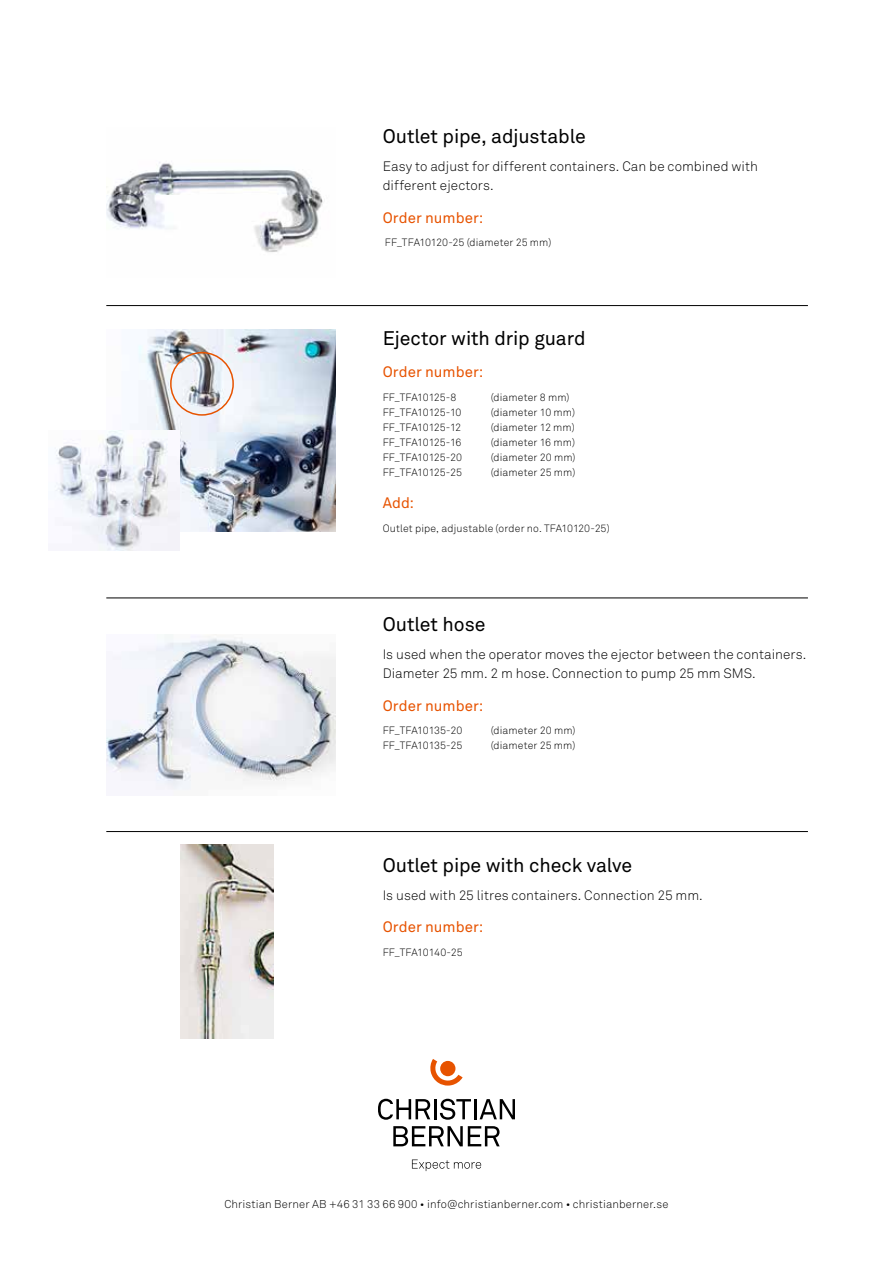
<style>
.page{position:relative;width:893px;height:1263px;background:#fff}
.page>*{position:absolute;margin:0;border:0;box-sizing:border-box;transform-origin:0 0}
.t1{font:19.5px "Akkurat Pro";letter-spacing:-.005em;color:#000}
.t2{font:15px "Akkurat Pro";letter-spacing:.005em;color:#e75300}
.t3{font:13.5px/19.5px "Akkurat Light Pro";letter-spacing:.005em;color:#000}
.t4{font:11.25px "Akkurat Light Pro";letter-spacing:.015em;color:#000}
.t5{font:10.5px "Akkurat Light Pro";letter-spacing:.005em;color:#000}
.t6{font:10.5px "Akkurat Light Pro";letter-spacing:-.015em;color:#000}
</style>
<div class="page">
<svg style="left:412px;top:1159px;width:69px;height:12px"></svg>
<svg style="left:430px;top:1059px;width:33px;height:26px"></svg>
<svg style="left:378px;top:1099px;width:52px;height:21px"></svg>
<hr style="left:434px;top:1099px;width:2px;height:20px;background:#000">
<svg style="left:440px;top:1099px;width:31px;height:21px"></svg>
<hr style="left:474px;top:1099px;width:3px;height:20px;background:#000">
<svg style="left:480px;top:1099px;width:35px;height:20px"></svg>
<svg style="left:393px;top:1126px;width:107px;height:20px"></svg>
<img style="left:106px;top:162px;width:217px;height:90px">
<img style="left:112px;top:330px;width:224px;height:201px">
<img style="left:106px;top:634px;width:230px;height:156px">
<img style="left:181px;top:844px;width:93px;height:195px">
<hr style="left:106px;top:305px;width:702px;height:1px;background:#000">
<hr style="left:106px;top:598px;width:702px;height:1px;background:#000">
<hr style="left:106px;top:831px;width:702px;height:1px;background:#000">
<div style="left:170px;top:352px;width:64px;height:64px;border:2px solid #e75300;border-radius:50%"></div>
<img style="left:55px;top:431px;width:124px;height:119px">
<h1 class="t1" style="left:383px;top:125px;width:205px">Outlet pipe, adjustable</h1>
<p class="t3" style="left:383px;top:157px;width:377px">Easy to adjust for different containers. Can be combined with different ejectors.</p>
<h2 class="t2" style="left:383px;top:209px;width:102px">Order number:</h2>
<p class="t5" style="left:385px;top:236px;width:168px">FF_TFA10120-25 (diameter 25 mm)</p>
<h1 class="t1" style="left:383px;top:327px;width:205px">Ejector with drip guard</h1>
<h2 class="t2" style="left:383px;top:363px;width:102px">Order number:</h2>
<p class="t5" style="left:383px;top:391px;width:75px">FF_TFA10125-8</p>
<p class="t5" style="left:491px;top:391px;width:80px">(diameter 8 mm)</p>
<p class="t6" style="left:383px;top:406px;width:80px">FF_TFA10125-10</p>
<p class="t5" style="left:491px;top:406px;width:86px">(diameter 10 mm)</p>
<p class="t6" style="left:383px;top:421px;width:80px">FF_TFA10125-12</p>
<p class="t5" style="left:491px;top:421px;width:86px">(diameter 12 mm)</p>
<p class="t6" style="left:383px;top:436px;width:80px">FF_TFA10125-16</p>
<p class="t5" style="left:491px;top:436px;width:86px">(diameter 16 mm)</p>
<p class="t5" style="left:383px;top:451px;width:81px">FF_TFA10125-20</p>
<p class="t5" style="left:491px;top:451px;width:86px">(diameter 20 mm)</p>
<p class="t5" style="left:383px;top:466px;width:81px">FF_TFA10125-25</p>
<p class="t5" style="left:491px;top:466px;width:86px">(diameter 25 mm)</p>
<h2 class="t2" style="left:383px;top:494px;width:33px">Add:</h2>
<p class="t5" style="left:383px;top:522px;width:229px">Outlet pipe, adjustable (order no. TFA10120-25)</p>
<h1 class="t1" style="left:383px;top:613px;width:104px">Outlet hose</h1>
<p class="t3" style="left:383px;top:644px;width:425px">Is used when the operator moves the ejector between the containers.<br>Diameter 25 mm. 2 m hose. Connection to pump 25 mm SMS.</p>
<h2 class="t2" style="left:383px;top:696px;width:102px">Order number:</h2>
<p class="t5" style="left:383px;top:724px;width:81px">FF_TFA10135-20</p>
<p class="t5" style="left:491px;top:724px;width:86px">(diameter 20 mm)</p>
<p class="t5" style="left:383px;top:739px;width:81px">FF_TFA10135-25</p>
<p class="t5" style="left:491px;top:739px;width:86px">(diameter 25 mm)</p>
<h1 class="t1" style="left:383px;top:854px;width:251px">Outlet pipe with check valve</h1>
<p class="t3" style="left:383px;top:886px;width:322px">Is used with 25 litres containers. Connection 25 mm.</p>
<h2 class="t2" style="left:383px;top:918px;width:102px">Order number:</h2>
<p class="t5" style="left:383px;top:946px;width:81px">FF_TFA10140-25</p>
<p class="t4" style="left:224px;top:1197px;width:445px">Christian Berner AB +46 31 33 66 900 • info@christianberner.com • christianberner.se</p>
</div>
